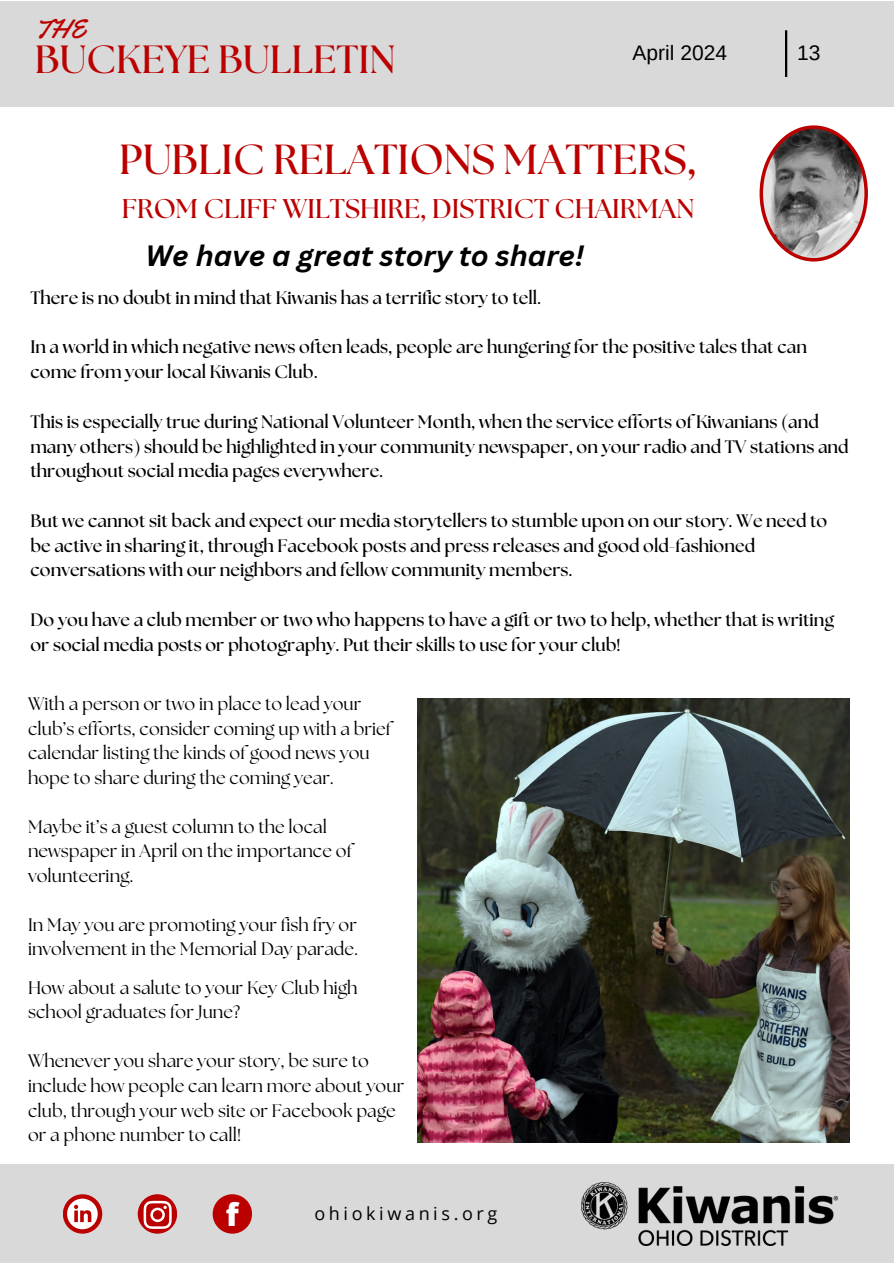
<style>
.page{position:relative;width:894px;height:1264px;background:#fff}
.page>*{position:absolute;margin:0;border:0;box-sizing:border-box;transform-origin:0 0}
.t1{font:700 42px "The Seasons";color:#b00}
.t2{font:700 39.3px "The Seasons";color:#b00}
.t3{font:800 31.5px "Open Sans";color:#fff}
.t4{font:italic 700 28.65px "Canva Sans";color:#000}
.t5{font:700 27px "The Seasons";color:#b00}
.t6{font:26.4px "Yellowtail";color:#b00}
.t7{font:21px "Arimo";color:#000}
.t8{font:700 18px/24.8px "The Seasons";color:#000}
.t9{font:18px/24.5px "The Seasons";color:#000}
.t10{font:18px "Open Sans";letter-spacing:.2em;color:#000}
</style>
<div class="page">
<div style="left:0;top:1px;width:893px;height:105px;background:#d9d9d9"></div>
<hr style="left:784px;top:30px;width:3px;height:47px;background:#000">
<div style="left:0;top:1164px;width:893px;height:99px;background:#d9d9d9"></div>
<svg style="left:63px;top:1194px;width:39px;height:39px"></svg>
<div style="left:138px;top:1194px;width:39px;height:39px;background:#b00;border-radius:50%"></div>
<div style="left:212px;top:1194px;width:40px;height:39px;background:#b00;border-radius:50%"></div>
<img style="left:581px;top:1182px;width:256px;height:63px">
<svg style="left:143px;top:1200px;width:29px;height:28px"></svg>
<svg style="left:67px;top:1198px;width:30px;height:30px"></svg>
<svg style="left:759px;top:125px;width:108px;height:136px"></svg>
<img style="left:417px;top:698px;width:432px;height:444px">
<h3 class="t6" style="left:35px;top:13px;width:52px">THE</h3>
<h2 class="t2" style="left:35px;top:42px;width:362px">BUCKEYE BULLETIN</h2>
<p class="t7" style="left:632px;top:41px;width:96px">April 2024</p>
<p class="t7" style="left:797px;top:41px;width:25px">13</p>
<h1 class="t1" style="left:119px;top:141px;width:579px">PUBLIC RELATIONS MATTERS,</h1>
<h3 class="t5" style="left:122px;top:197px;width:573px">FROM CLIFF WILTSHIRE, DISTRICT CHAIRMAN</h3>
<h3 class="t4" style="left:145px;top:236px;width:440px">We have a great story to share!</h3>
<p class="t8" style="left:30px;top:286px;width:512px">There is no doubt in mind that Kiwanis has a terrific story to tell.</p>
<p class="t8" style="left:30px;top:336px;width:777px">In a world in which negative news often leads, people are hungering for the positive tales that can come from your local Kiwanis Club.</p>
<p class="t8" style="left:30px;top:410px;width:819px">This is especially true during National Volunteer Month, when the service efforts of Kiwanians (and many others) should be highlighted in your community newspaper, on your radio and TV stations and throughout social media pages everywhere.</p>
<p class="t8" style="left:30px;top:509px;width:798px">But we cannot sit back and expect our media storytellers to stumble upon on our story. We need to be active in sharing it, through Facebook posts and press releases and good old-fashioned conversations with our neighbors and fellow community members.</p>
<p class="t8" style="left:30px;top:608px;width:805px">Do you have a club member or two who happens to have a gift or two to help, whether that is writing or social media posts or photography. Put their skills to use for your club!</p>
<p class="t9" style="left:28px;top:693px;width:364px">With a person or two in place to lead your club’s efforts, consider coming up with a brief calendar listing the kinds of good news you hope to share during the coming year.</p>
<p class="t9" style="left:28px;top:815px;width:325px">Maybe it’s a guest column to the local newspaper in April on the importance of volunteering.</p>
<p class="t9" style="left:28px;top:913px;width:331px">In May you are promoting your fish fry or involvement in the Memorial Day parade.</p>
<p class="t9" style="left:28px;top:976px;width:331px">How about a salute to your Key Club high school graduates for June?</p>
<p class="t9" style="left:28px;top:1050px;width:377px">Whenever you share your story, be sure to include how people can learn more about your club, through your web site or Facebook page or a phone number to call!</p>
<h3 class="t3" style="left:226px;top:1191px;width:15px">f</h3>
<p class="t10" style="left:314px;top:1200px;width:184px">ohiokiwanis.org</p>
</div>
